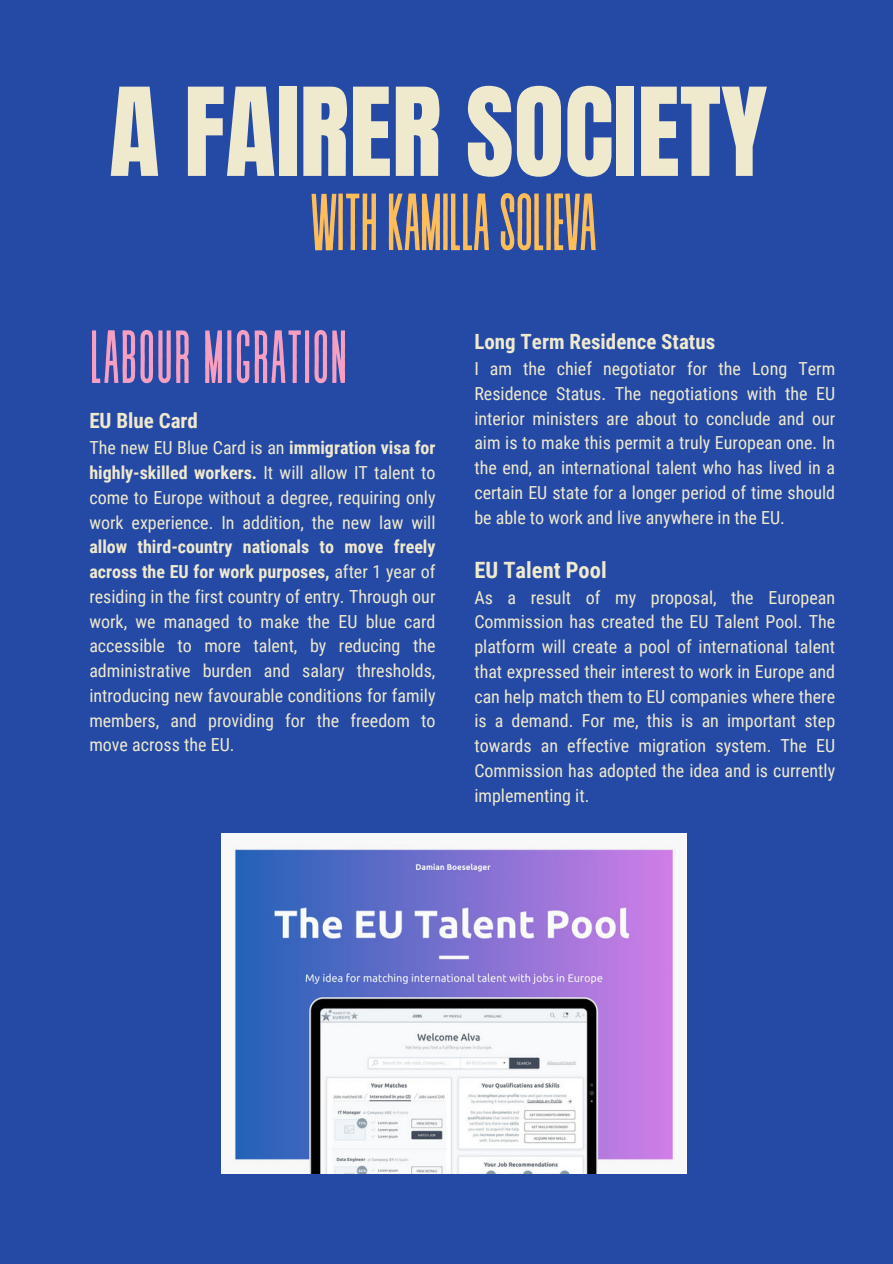
<style>
.page{position:relative;width:893px;height:1264px;background:#fff}
.page>*{position:absolute;margin:0;border:0;box-sizing:border-box;transform-origin:0 0}
.t1{font:103.95px "Anton";color:#efe9ce}
.t2{font:80.7px "Revive 80 Tall";letter-spacing:-.03em;color:#ffbd59}
.t3{font:75px "Revive 80 Tall";color:#f79fc1}
.t4{font:700 22.5px "Roboto Condensed";color:#efe9ce}
.t5{font:700 21px "Roboto Condensed";color:#efe9ce}
.t6{font:18px/24.8px "Roboto Condensed";color:#efe9ce;text-align:justify}
.s1{font-weight:700}
</style>
<div class="page">
<div style="left:0;top:0;width:892px;height:1263px;background:#254aa5"></div>
<img style="left:221px;top:833px;width:465px;height:340px">
<h1 class="t1" style="left:109px;top:79px;width:659px">A FAIRER SOCIETY</h1>
<h2 class="t2" style="left:310px;top:181px;width:289px">WITH KAMILLA SOLIEVA</h2>
<h3 class="t3" style="left:89px;top:319px;width:260px">LABOUR MIGRATION</h3>
<p class="t5" style="left:89px;top:406px;width:110px">EU Blue Card</p>
<p class="t6" style="left:89px;top:435px;width:347px">The new EU Blue Card is an <span class="s1">immigration visa for highly-skilled workers.</span> It will allow IT talent to come to Europe without a degree, requiring only work experience. In addition, the new law will</p>
<p class="t6" style="left:89px;top:534px;width:347px"><span class="s1">allow third-country nationals to move freely across the EU for work purposes,</span> after 1 year of residing in the first country of entry. Through our work, we managed to make the EU blue card accessible to more talent, by reducing the administrative burden and salary thresholds, introducing new favourable conditions for family members, and providing for the freedom to move across the EU.</p>
<p class="t5" style="left:474px;top:327px;width:242px">Long Term Residence Status</p>
<p class="t6" style="left:474px;top:355px;width:362px">I am the chief negotiator for the Long Term Residence Status. The negotiations with the EU interior ministers are about to conclude and our aim is to make this permit a truly European one. In the end, an international talent who has lived in a certain EU state for a longer period of time should be able to work and live anywhere in the EU.</p>
<p class="t4" style="left:474px;top:554px;width:134px">EU Talent Pool</p>
<p class="t6" style="left:474px;top:584px;width:362px">As a result of my proposal, the European Commission has created the EU Talent Pool. The platform will create a pool of international talent that expressed their interest to work in Europe and can help match them to EU companies where there is a demand. For me, this is an important step towards an effective migration system. The EU Commission has adopted the idea and is currently implementing it.</p>
</div>
